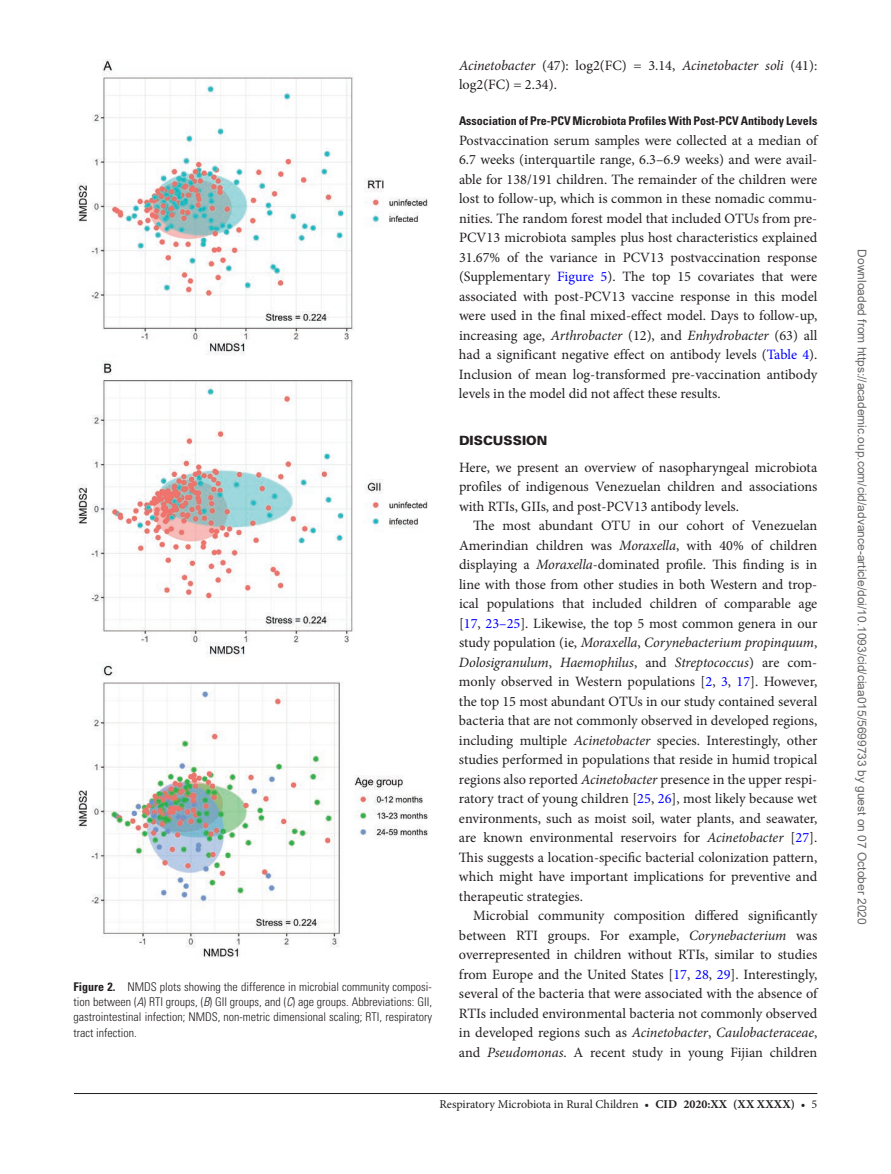
<style>
.page{position:relative;width:891px;height:1174px;background:#fff}
.page>*{position:absolute;margin:0;border:0;box-sizing:border-box;transform-origin:0 0}
.t1{font:14.25px/19.5px "Minion Pro";color:#231f20;text-align:justify}
.t2{font:900 12.75px "Univers LT Std";color:#231f20}
.t3{font:300 condensed 12px/15px "Univers LT Std";color:#231f20;text-align:justify}
.t4{font:12px "Arial";color:#666}
.t5{font:700 condensed 12px "Univers LT Std";color:#231f20}
.t6{font:12px "Minion Pro";color:#231f20}
.s1{font-weight:700}
.s2{font-style:italic}
.s3{color:#00f}
</style>
<div class="page">
<hr style="left:74px;top:1093px;width:743px;height:1px;background:#231f20">
<img style="left:77px;top:59px;width:351px;height:899px">
<p class="t3" style="left:74px;top:980px;width:360px"><span class="s1">Figure 2.</span> NMDS plots showing the difference in microbial community composi&shy;tion between (<span class="s2">A</span>) RTI groups, (<span class="s2">B</span>) GII groups, and (<span class="s2">C</span>) age groups. Abbreviations: GII, gastrointestinal infection; NMDS, non-metric dimensional scaling; RTI, respiratory tract infection.</p>
<p class="t1" style="left:459px;top:55px;width:360px"><span class="s2">Acinetobacter</span> (47): log2(FC) = 3.14, <span class="s2">Acinetobacter soli</span> (41): log2(FC) = 2.34).</p>
<p class="t5" style="left:459px;top:114px;width:360px">Association of Pre-PCV Microbiota Profiles With Post-PCV Antibody Levels</p>
<p class="t1" style="left:459px;top:130px;width:360px">Postvaccination serum samples were collected at a median of 6.7 weeks (interquartile range, 6.3–6.9 weeks) and were avail&shy;able for 138/191 children. The remainder of the children were lost to follow-up, which is common in these nomadic commu&shy;nities. The random forest model that included OTUs from pre-PCV13 microbiota samples plus host characteristics explained 31.67% of the variance in PCV13 postvaccination response (Supplementary <span class="s3">Figure 5</span>). The top 15 covariates that were associated with post-PCV13 vaccine response in this model were used in the final mixed-effect model. Days to follow-up, increasing age, <span class="s2">Arthrobacter</span> (12), and <span class="s2">Enhydrobacter</span> (63) all had a significant negative effect on antibody levels (<span class="s3">Table 4</span>).<br>Inclusion of mean log-transformed pre-vaccination antibody levels in the model did not affect these results.</p>
<p class="t2" style="left:459px;top:432px;width:90px">DISCUSSION</p>
<p class="t1" style="left:459px;top:457px;width:360px">Here, we present an overview of nasopharyngeal microbiota profiles of indigenous Venezuelan children and associations with RTIs, GIIs, and post-PCV13 antibody levels.</p>
<p class="t1" style="left:459px;top:516px;width:360px;text-indent:14px">The most abundant OTU in our cohort of Venezuelan Amerindian children was <span class="s2">Moraxella</span>, with 40% of children displaying a <span class="s2">Moraxella</span>-dominated profile. This finding is in line with those from other studies in both Western and trop&shy;ical populations that included children of comparable age [<span class="s3">17</span>, <span class="s3">23–25</span>]. Likewise, the top 5 most common genera in our study population (ie, <span class="s2">Moraxella</span>, <span class="s2">Corynebacterium propinquum</span>, <span class="s2">Dolosigranulum</span>, <span class="s2">Haemophilus</span>, and <span class="s2">Streptococcus</span>) are com&shy;monly observed in Western populations [<span class="s3">2</span>, <span class="s3">3</span>, <span class="s3">17</span>]. However, the top 15 most abundant OTUs in our study contained several bacteria that are not commonly observed in developed regions, including multiple <span class="s2">Acinetobacter</span> species. Interestingly, other studies performed in populations that reside in humid tropical regions also reported <span class="s2">Acinetobacter</span> presence in the upper respi&shy;ratory tract of young children [<span class="s3">25</span>, <span class="s3">26</span>], most likely because wet environments, such as moist soil, water plants, and seawater, are known environmental reservoirs for <span class="s2">Acinetobacter</span> [<span class="s3">27</span>].<br>This suggests a location-specific bacterial colonization pattern, which might have important implications for preventive and therapeutic strategies.</p>
<p class="t1" style="left:459px;top:906px;width:360px;text-indent:14px">Microbial community composition differed significantly between RTI groups. For example, <span class="s2">Corynebacterium</span> was overrepresented in children without RTIs, similar to studies from Europe and the United States [<span class="s3">17</span>, <span class="s3">28</span>, <span class="s3">29</span>]. Interestingly, several of the bacteria that were associated with the absence of RTIs included environmental bacteria not commonly observed in developed regions such as <span class="s2">Acinetobacter</span>, <span class="s2">Caulobacteraceae</span>, and <span class="s2">Pseudomonas</span>. A recent study in young Fijian children</p>
<p class="t6" style="left:439px;top:1096px;width:379px">Respiratory Microbiota in Rural Children • <span class="s1">cid 2020:XX (XX XXXX)</span> • 5</p>
<p class="t4" style="left:866px;top:249px;width:677px;rotate:90deg">Downloaded from https://academic.oup.com/cid/advance-article/doi/10.1093/cid/ciaa015/5699733 by guest on 07 October 2020</p>
</div>
